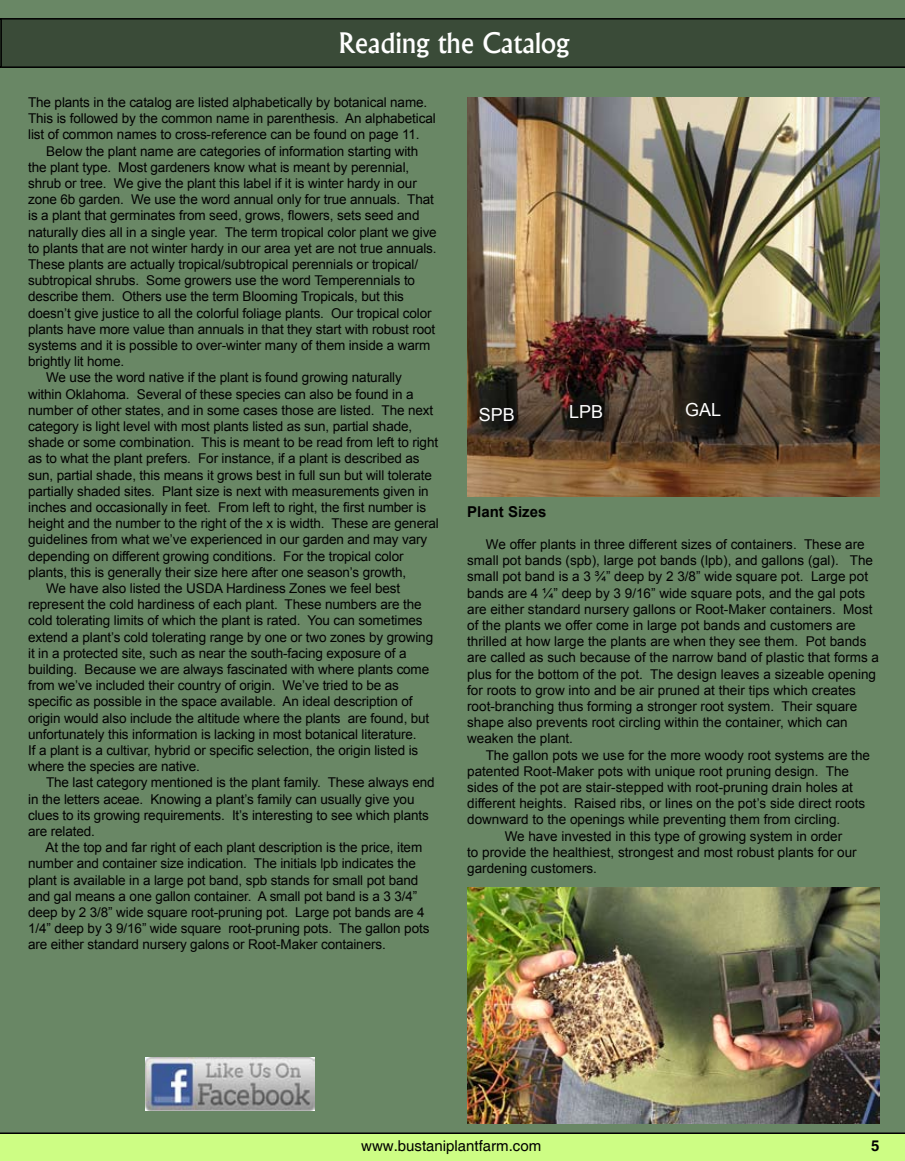
<style>
.page{position:relative;width:905px;height:1161px;background:#fff}
.page>*{position:absolute;margin:0;border:0;box-sizing:border-box;transform-origin:0 0}
.t1{font:500 27px "Albertus";color:#fff}
.t2{font:18px "Arial";color:#fff}
.t3{font:15px "Helvetica";color:#000}
.t4{font:700 15px "Arial";color:#000}
.t5{font:700 15px "Helvetica";color:#000}
.t6{font:13.5px/16.2px "Arial";letter-spacing:-.01em;color:#000}
</style>
<div class="page">
<div style="left:0;top:1134px;width:904px;height:27px;background:#cdfd84"></div>
<div style="left:0;top:0;width:904px;height:1134px;background:#698765"></div>
<img style="left:467px;top:888px;width:412px;height:235px">
<img style="left:467px;top:97px;width:412px;height:400px">
<img style="left:146px;top:1058px;width:169px;height:52px">
<svg style="left:2px;top:18px;width:902px;height:50px;background:#364634"></svg>
<svg style="left:0;top:18px;width:2px;height:50px"></svg>
<h1 class="t1" style="left:338px;top:26px;width:232px">Reading the Catalog</h1>
<p class="t6" style="left:28px;top:94px;width:409px">The plants in the catalog are listed alphabetically by botanical name.<br>This is followed by the common name in parenthesis. An alphabetical list of common names to cross-reference can be found on page 11.</p>
<p class="t6" style="left:46px;top:143px;width:373px">Below the plant name are categories of information starting with</p>
<p class="t6" style="left:28px;top:159px;width:382px">the plant type. Most gardeners know what is meant by perennial,</p>
<p class="t6" style="left:28px;top:175px;width:390px">shrub or tree. We give the plant this label if it is winter hardy in our</p>
<p class="t6" style="left:28px;top:191px;width:407px">zone 6b garden. We use the word annual only for true annuals. That</p>
<p class="t6" style="left:28px;top:208px;width:393px">is a plant that germinates from seed, grows, flowers, sets seed and</p>
<p class="t6" style="left:28px;top:224px;width:410px">naturally dies all in a single year. The term tropical color plant we give</p>
<p class="t6" style="left:28px;top:240px;width:410px">to plants that are not winter hardy in our area yet are not true annuals.</p>
<p class="t6" style="left:28px;top:256px;width:391px">These plants are actually tropical/subtropical perennials or tropical/</p>
<p class="t6" style="left:28px;top:272px;width:388px">subtropical shrubs. Some growers use the word Temperennials to</p>
<p class="t6" style="left:28px;top:289px;width:377px">describe them. Others use the term Blooming Tropicals, but this</p>
<p class="t6" style="left:28px;top:305px;width:405px">doesn’t give justice to all the colorful foliage plants. Our tropical color</p>
<p class="t6" style="left:28px;top:321px;width:409px">plants have more value than annuals in that they start with robust root</p>
<p class="t6" style="left:28px;top:337px;width:404px">systems and it is possible to over-winter many of them inside a warm</p>
<p class="t6" style="left:28px;top:353px;width:97px">brightly lit home.</p>
<p class="t6" style="left:46px;top:370px;width:357px">We use the word native if the plant is found growing naturally</p>
<p class="t6" style="left:28px;top:386px;width:387px">within Oklahoma. Several of these species can also be found in a</p>
<p class="t6" style="left:28px;top:402px;width:406px">number of other states, and in some cases those are listed. The next</p>
<p class="t6" style="left:28px;top:418px;width:385px">category is light level with most plants listed as sun, partial shade,</p>
<p class="t6" style="left:28px;top:434px;width:411px">shade or some combination. This is meant to be read from left to right</p>
<p class="t6" style="left:28px;top:451px;width:393px">as to what the plant prefers. For instance, if a plant is described as</p>
<p class="t6" style="left:28px;top:467px;width:405px">sun, partial shade, this means it grows best in full sun but will tolerate</p>
<p class="t6" style="left:28px;top:483px;width:402px">partially shaded sites. Plant size is next with measurements given in</p>
<p class="t6" style="left:28px;top:499px;width:399px">inches and occasionally in feet. From left to right, the first number is</p>
<p class="t6" style="left:28px;top:515px;width:412px">height and the number to the right of the x is width. These are general</p>
<p class="t6" style="left:28px;top:532px;width:400px">guidelines from what we’ve experienced in our garden and may vary</p>
<p class="t6" style="left:28px;top:548px;width:377px">depending on different growing conditions. For the tropical color</p>
<p class="t6" style="left:28px;top:564px;width:379px">plants, this is generally their size here after one season’s growth,</p>
<p class="t6" style="left:46px;top:580px;width:355px">We have also listed the USDA Hardiness Zones we feel best</p>
<p class="t6" style="left:28px;top:596px;width:395px">represent the cold hardiness of each plant. These numbers are the</p>
<p class="t6" style="left:28px;top:613px;width:396px">cold tolerating limits of which the plant is rated. You can sometimes</p>
<p class="t6" style="left:28px;top:629px;width:406px">extend a plant’s cold tolerating range by one or two zones by growing</p>
<p class="t6" style="left:28px;top:645px;width:380px">it in a protected site, such as near the south-facing exposure of a</p>
<p class="t6" style="left:28px;top:661px;width:402px">building. Because we are always fascinated with where plants come</p>
<p class="t6" style="left:28px;top:677px;width:372px">from we’ve included their country of origin. We’ve tried to be as</p>
<p class="t6" style="left:28px;top:694px;width:386px">specific as possible in the space available. An ideal description of</p>
<p class="t6" style="left:28px;top:710px;width:403px">origin would also include the altitude where the plants are found, but</p>
<p class="t6" style="left:28px;top:726px;width:390px">unfortunately this information is lacking in most botanical literature.</p>
<p class="t6" style="left:28px;top:742px;width:391px">If a plant is a cultivar, hybrid or specific selection, the origin listed is</p>
<p class="t6" style="left:28px;top:758px;width:173px">where the species are native.</p>
<p class="t6" style="left:46px;top:775px;width:390px">The last category mentioned is the plant family. These always end</p>
<p class="t6" style="left:28px;top:791px;width:388px">in the letters aceae. Knowing a plant’s family can usually give you</p>
<p class="t6" style="left:28px;top:807px;width:402px">clues to its growing requirements. It’s interesting to see which plants</p>
<p class="t6" style="left:28px;top:823px;width:68px">are related.</p>
<p class="t6" style="left:46px;top:839px;width:378px">At the top and far right of each plant description is the price, item</p>
<p class="t6" style="left:28px;top:856px;width:389px">number and container size indication. The initials lpb indicates the</p>
<p class="t6" style="left:28px;top:872px;width:392px">plant is available in a large pot band, spb stands for small pot band</p>
<p class="t6" style="left:28px;top:888px;width:390px">and gal means a one gallon container. A small pot band is a 3 3/4”</p>
<p class="t6" style="left:28px;top:904px;width:398px">deep by 2 3/8” wide square root-pruning pot. Large pot bands are 4</p>
<p class="t6" style="left:28px;top:920px;width:403px">1/4” deep by 3 9/16” wide square root-pruning pots. The gallon pots</p>
<p class="t6" style="left:28px;top:937px;width:359px">are either standard nursery galons or Root-Maker containers.</p>
<h2 class="t2" style="left:479px;top:402px;width:38px">SPB</h2>
<h2 class="t2" style="left:569px;top:400px;width:36px">LPB</h2>
<h2 class="t2" style="left:685px;top:398px;width:38px">GAL</h2>
<p class="t4" style="left:467px;top:501px;width:81px">Plant Sizes</p>
<p class="t6" style="left:467px;top:536px;width:413px;text-indent:19px">We offer plants in three different sizes of containers. These are small pot bands (spb), large pot bands (lpb), and gallons (gal). The small pot band is a 3 ¾” deep by 2 3/8” wide square pot. Large pot bands are 4 ¼” deep by 3 9/16” wide square pots, and the gal pots are either standard nursery gallons or Root-Maker containers. Most of the plants we offer come in large pot bands and customers are thrilled at how large the plants are when they see them. Pot bands are called as such because of the narrow band of plastic that forms a plus for the bottom of the pot. The design leaves a sizeable opening for roots to grow into and be air pruned at their tips which creates root-branching thus forming a stronger root system. Their square shape also prevents root circling within the container, which can weaken the plant.</p>
<p class="t6" style="left:485px;top:747px;width:386px">The gallon pots we use for the more woody root systems are the</p>
<p class="t6" style="left:467px;top:763px;width:383px">patented Root-Maker pots with unique root pruning design. The</p>
<p class="t6" style="left:467px;top:779px;width:387px">sides of the pot are stair-stepped with root-pruning drain holes at</p>
<p class="t6" style="left:467px;top:796px;width:399px">different heights. Raised ribs, or lines on the pot’s side direct roots</p>
<p class="t6" style="left:467px;top:812px;width:374px">downward to the openings while preventing them from circling.</p>
<p class="t6" style="left:504px;top:828px;width:339px">We have invested in this type of growing system in order</p>
<p class="t6" style="left:467px;top:844px;width:391px">to provide the healthiest, strongest and most robust plants for our</p>
<p class="t6" style="left:467px;top:860px;width:131px">gardening customers.</p>
<p class="t3" style="left:361px;top:1137px;width:182px">www.bustaniplantfarm.com</p>
<p class="t5" style="left:871px;top:1136px;width:10px">5</p>
</div>
